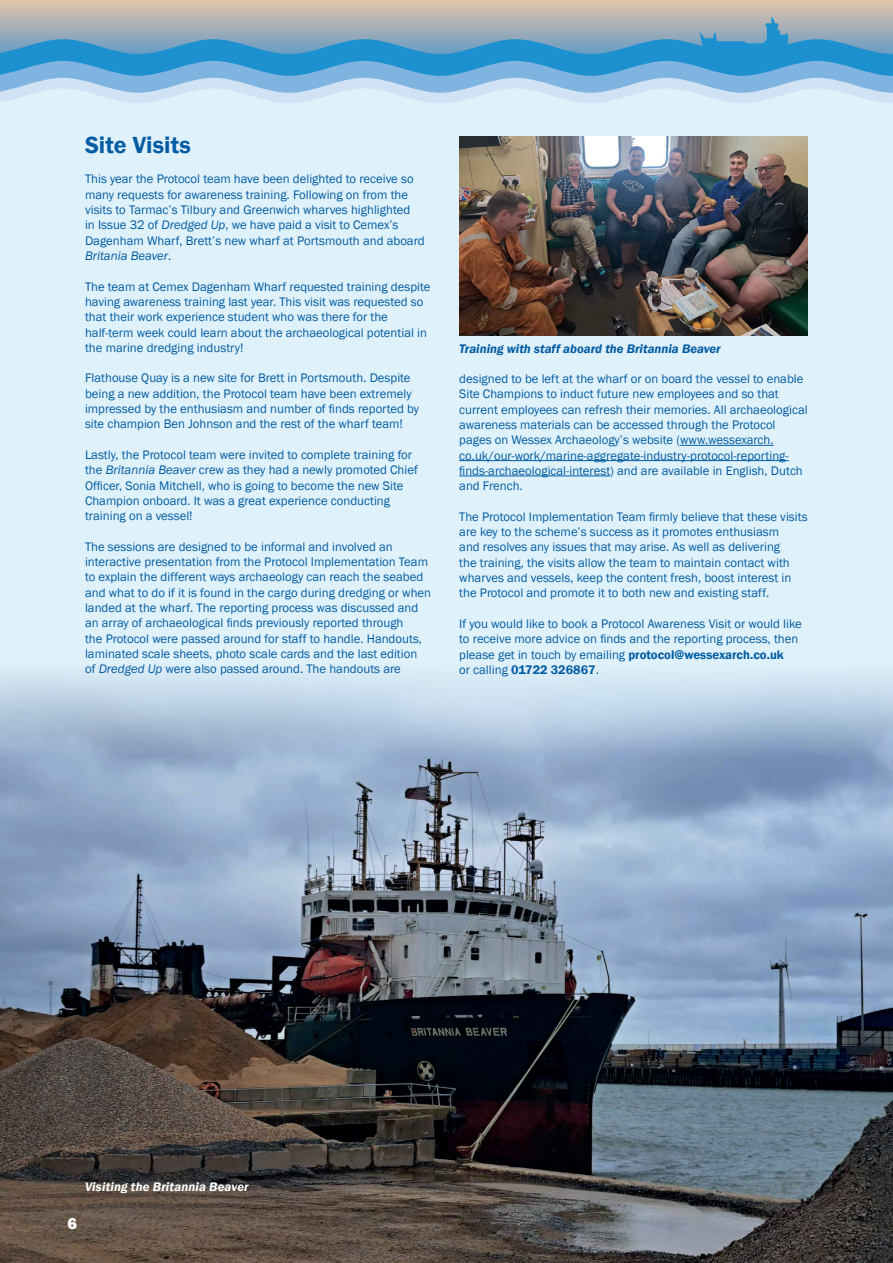
<style>
.page{position:relative;width:893px;height:1263px;background:#dff1fa}
.page>*{position:absolute;margin:0;border:0;box-sizing:border-box;transform-origin:0 0}
.t1{font:600 24px "Franklin Gothic";letter-spacing:.005em;color:#015ca3}
.t2{font:800 16.5px "Franklin Gothic";color:#fff}
.t3{font:12.75px/15.3px "Franklin Gothic";color:#015ca3}
.t4{font:italic 600 12.75px "Franklin Gothic";color:#015ca3}
.t5{font:italic 600 12.75px "Franklin Gothic";letter-spacing:.015em;color:#fff}
.s1{font-style:italic}
.s2{font-weight:600}
</style>
<div class="page">
<img style="left:0;top:675px;width:893px;height:588px">
<img style="left:459px;top:136px;width:349px;height:200px">
<svg style="left:0;top:0;width:893px;height:17px;background:#cfbdac"></svg>
<svg style="left:0;top:17px;width:893px;height:86px"></svg>
<hr style="left:680px;top:445px;width:94px;height:1px;background:#015ca3">
<hr style="left:459px;top:460px;width:330px;height:1px;background:#015ca3">
<hr style="left:459px;top:476px;width:151px;height:1px;background:#015ca3">
<h1 class="t1" style="left:85px;top:130px;width:107px">Site Visits</h1>
<p class="t3" style="left:85px;top:172px;width:341px">This year the Protocol team have been delighted to receive so many requests for awareness training. Following on from the visits to Tarmac’s Tilbury and Greenwich wharves highlighted<br>in Issue 32 of <span class="s1">Dredged Up</span>, we have paid a visit to Cemex’s Dagenham Wharf, Brett’s new wharf at Portsmouth and aboard <span class="s1">Britania Beaver</span>.</p>
<p class="t3" style="left:85px;top:279px;width:347px">The team at Cemex Dagenham Wharf requested training despite having awareness training last year. This visit was requested so that their work experience student who was there for the half-term week could learn about the archaeological potential in the marine dredging industry!</p>
<p class="t3" style="left:85px;top:371px;width:336px">Flathouse Quay is a new site for Brett in Portsmouth. Despite being a new addition, the Protocol team have been extremely impressed by the enthusiasm and number of finds reported by site champion Ben Johnson and the rest of the wharf team!</p>
<p class="t3" style="left:85px;top:447px;width:334px">Lastly, the Protocol team were invited to complete training for the <span class="s1">Britannia Beaver</span> crew as they had a newly promoted Chief Officer, Sonia Mitchell, who is going to become the new Site Champion onboard. It was a great experience conducting training on a vessel!</p>
<p class="t3" style="left:85px;top:539px;width:348px">The sessions are designed to be informal and involved an interactive presentation from the Protocol Implementation Team to explain the different ways archaeology can reach the seabed and what to do if it is found in the cargo during dredging or when landed at the wharf. The reporting process was discussed and an array of archaeological finds previously reported through<br>the Protocol were passed around for staff to handle. Handouts, laminated scale sheets, photo scale cards and the last edition<br>of <span class="s1">Dredged Up</span> were also passed around. The handouts are</p>
<p class="t4" style="left:459px;top:340px;width:263px">Training with staff aboard the Britannia Beaver</p>
<p class="t3" style="left:459px;top:371px;width:350px">designed to be left at the wharf or on board the vessel to enable Site Champions to induct future new employees and so that current employees can refresh their memories. All archaeological awareness materials can be accessed through the Protocol pages on Wessex Archaeology’s website (www.wessexarch. co.uk/our-work/marine-aggregate-industry-protocol-reporting&shy;finds-archaeological-interest) and are available in English, Dutch and French.</p>
<p class="t3" style="left:459px;top:509px;width:350px">The Protocol Implementation Team firmly believe that these visits are key to the scheme’s success as it promotes enthusiasm<br>and resolves any issues that may arise. As well as delivering<br>the training, the visits allow the team to maintain contact with wharves and vessels, keep the content fresh, boost interest in the Protocol and promote it to both new and existing staff.</p>
<p class="t3" style="left:459px;top:616px;width:344px">If you would like to book a Protocol Awareness Visit or would like to receive more advice on finds and the reporting process, then please get in touch by emailing <span class="s2">protocol@wessexarch.co.uk<br></span>or calling <span class="s2">01722 326867</span>.</p>
<p class="t5" style="left:85px;top:1178px;width:165px">Visiting the Britannia Beaver</p>
<p class="t2" style="left:67px;top:1213px;width:11px">6</p>
</div>
